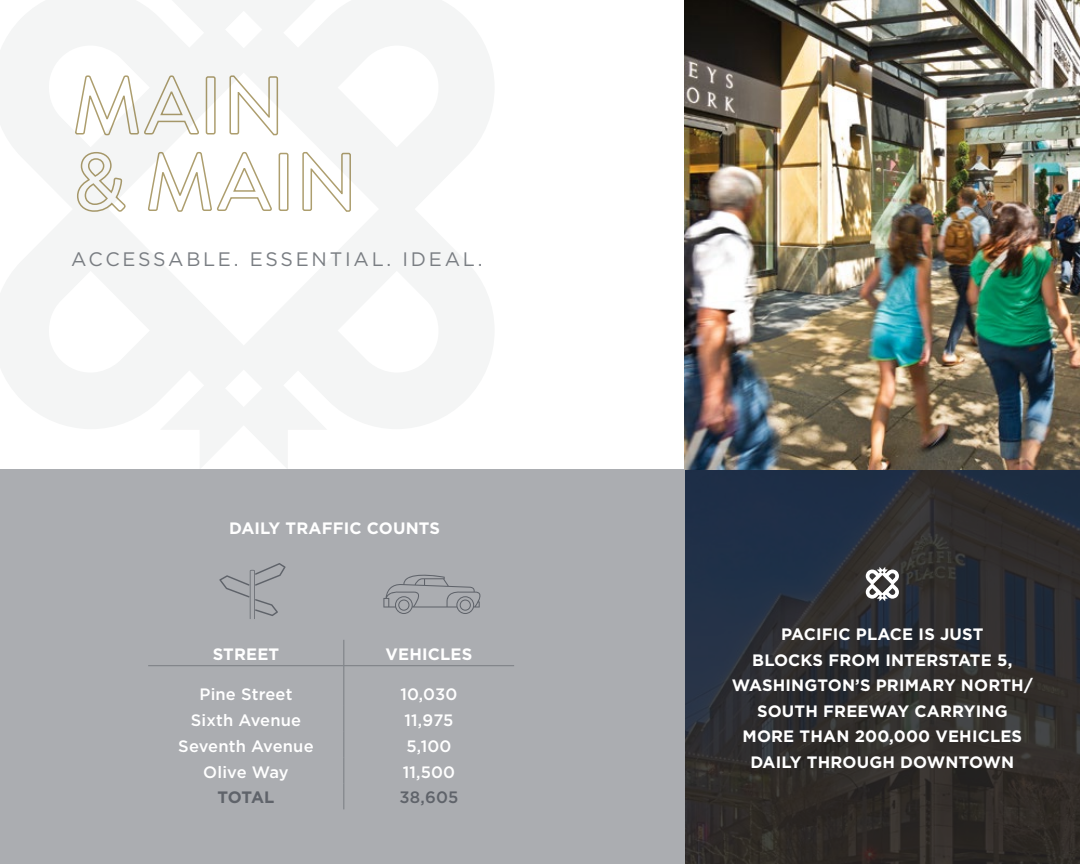
<style>
.page{position:relative;width:1080px;height:864px;background:#fff}
.page>*{position:absolute;margin:0;border:0;box-sizing:border-box;transform-origin:0 0}
.t1{font:19.5px "Gotham HTF";letter-spacing:.14em;color:#797d82}
.t2{font:700 16.5px/25.5px "Gotham HTF";letter-spacing:.01em;color:#fff;text-align:center}
.t3{font:500 16.5px "Gotham HTF";letter-spacing:.01em;color:#fff}
.t4{font:500 16.5px "Gotham HTF";color:#5f636a}
.t5{font:700 16.5px "Gotham HTF";letter-spacing:-.02em;color:#5f636a}
</style>
<div class="page">
<img style="left:685px;top:0;width:395px;height:470px">
<svg style="left:685px;top:470px;width:395px;height:394px;background:#2b2d32"></svg>
<svg style="left:0;top:0;width:495px;height:470px;fill:#f4f5f5"></svg>
<svg style="left:74px;top:75px;width:125px;height:61px"></svg>
<div style="left:206px;top:76px;width:10px;height:59px;border:2px solid #ad9e6e;border-radius:2px"></div>
<svg style="left:229px;top:75px;width:50px;height:61px"></svg>
<svg style="left:76px;top:151px;width:52px;height:62px"></svg>
<svg style="left:147px;top:151px;width:125px;height:62px"></svg>
<div style="left:279px;top:153px;width:10px;height:58px;border:2px solid #ad9e6e;border-radius:2px"></div>
<svg style="left:302px;top:151px;width:50px;height:62px"></svg>
<div style="left:0;top:470px;width:685px;height:394px;background:#abadb1"></div>
<svg style="left:866px;top:567px;width:33px;height:34px"></svg>
<hr style="left:148px;top:665px;width:196px;height:1px;background:#797d82">
<hr style="left:344px;top:665px;width:170px;height:1px;background:#797d82">
<svg style="left:343px;top:640px;width:1px;height:25px"></svg>
<hr style="left:343px;top:666px;width:1px;height:40px;background:#797d82">
<svg style="left:343px;top:706px;width:1px;height:103px"></svg>
<svg style="left:383px;top:574px;width:98px;height:40px"></svg>
<svg style="left:219px;top:563px;width:67px;height:56px"></svg>
<p class="t1" style="left:71px;top:248px;width:413px">ACCESSABLE. ESSENTIAL. IDEAL.</p>
<p class="t2" style="left:229px;top:515px;width:212px">DAILY TRAFFIC COUNTS</p>
<p class="t2" style="left:213px;top:641px;width:68px">STREET</p>
<p class="t2" style="left:386px;top:641px;width:88px">VEHICLES</p>
<p class="t3" style="left:200px;top:685px;width:94px">Pine Street</p>
<p class="t3" style="left:400px;top:685px;width:59px">10,030</p>
<p class="t3" style="left:191px;top:711px;width:112px">Sixth Avenue</p>
<p class="t3" style="left:405px;top:711px;width:50px">11,975</p>
<p class="t3" style="left:178px;top:736px;width:137px">Seventh Avenue</p>
<p class="t3" style="left:407px;top:736px;width:46px">5,100</p>
<p class="t3" style="left:203px;top:762px;width:87px">Olive Way</p>
<p class="t3" style="left:403px;top:762px;width:54px">11,500</p>
<p class="t5" style="left:218px;top:788px;width:58px">TOTAL</p>
<p class="t4" style="left:400px;top:788px;width:60px">38,605</p>
<p class="t2" style="left:732px;top:621px;width:302px">PACIFIC PLACE IS JUST<br>BLOCKS FROM INTERSTATE 5,<br>WASHINGTON’S PRIMARY NORTH/<br>SOUTH FREEWAY CARRYING<br>MORE THAN 200,000 VEHICLES<br>DAILY THROUGH DOWNTOWN</p>
</div>
